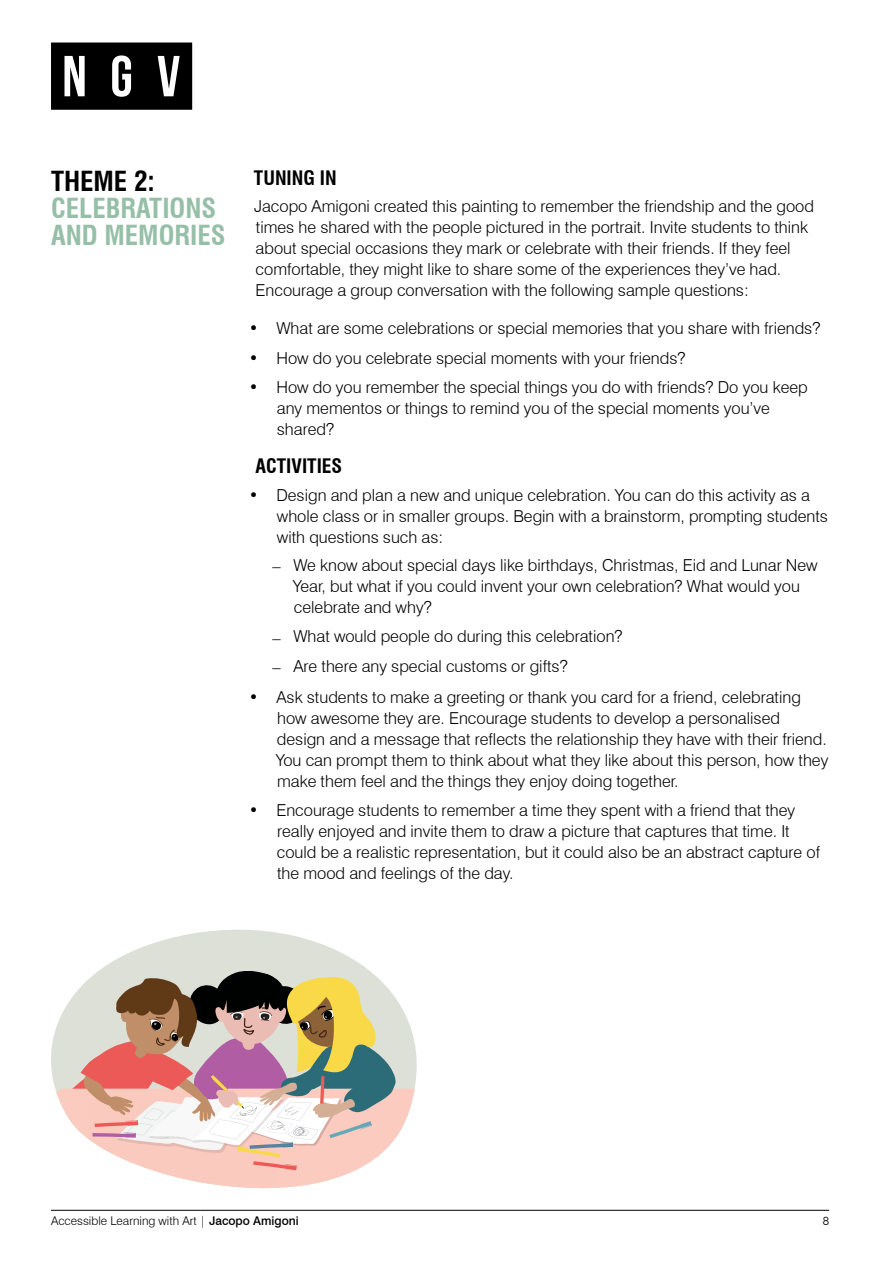
<style>
.page{position:relative;width:893px;height:1263px;background:#fff}
.page>*{position:absolute;margin:0;border:0;box-sizing:border-box;transform-origin:0 0}
.t1{font:700 condensed 27px/27px "Swiss 721 BT";color:#96bfa8}
.t2{font:700 condensed 27px "Swiss 721 BT";color:#000}
.t3{font:700 condensed 19.5px "Swiss 721 BT";color:#000}
.t4{font:300 16.5px/21px "Swiss 721 BT";color:#000}
.t5{font:300 12px "Swiss 721 BT";color:#000}
.s1{font-weight:500}
</style>
<div class="page">
<svg style="left:51px;top:43px;width:141px;height:67px;background:#2c2c2c"></svg>
<hr style="left:51px;top:1210px;width:778px;height:1px;background:#000">
<svg style="left:51px;top:929px;width:404px;height:282px"></svg>
<svg style="left:51px;top:970px;width:394px;height:218px"></svg>
<h1 class="t2" style="left:51px;top:165px;width:105px">THEME 2:</h1>
<h1 class="t1" style="left:51px;top:194px;width:176px">CELEBRATIONS<br>AND MEMORIES</h1>
<p class="t3" style="left:254px;top:166px;width:84px">TUNING IN</p>
<p class="t4" style="left:254px;top:196px;width:561px">Jacopo Amigoni created this painting to remember the friendship and the good times he shared with the people pictured in the portrait. Invite students to think about special occasions they mark or celebrate with their friends. If they feel comfortable, they might like to share some of the experiences they’ve had.<br>Encourage a group conversation with the following sample questions:</p>
<p class="t4" style="left:249px;top:318px;width:573px">• What are some celebrations or special memories that you share with friends?</p>
<p class="t4" style="left:249px;top:347px;width:438px">• How do you celebrate special moments with your friends?</p>
<p class="t4" style="left:277px;top:377px;width:532px;text-indent:-28px">• How do you remember the special things you do with friends? Do you keep any mementos or things to remind you of the special moments you’ve shared?</p>
<p class="t3" style="left:255px;top:455px;width:88px">ACTIVITIES</p>
<p class="t4" style="left:277px;top:484px;width:553px;text-indent:-28px">• Design and plan a new and unique celebration. You can do this activity as a whole class or in smaller groups. Begin with a brainstorm, prompting students with questions such as:</p>
<p class="t4" style="left:293px;top:554px;width:526px;text-indent:-20px">– We know about special days like birthdays, Christmas, Eid and Lunar New<br>Year, but what if you could invent your own celebration? What would you celebrate and why?</p>
<p class="t4" style="left:272px;top:626px;width:352px">– What would people do during this celebration?</p>
<p class="t4" style="left:272px;top:655px;width:297px">– Are there any special customs or gifts?</p>
<p class="t4" style="left:276px;top:686px;width:554px;text-indent:-27px">• Ask students to make a greeting or thank you card for a friend, celebrating how awesome they are. Encourage students to develop a personalised design and a message that reflects the relationship they have with their friend.<br>You can prompt them to think about what they like about this person, how they make them feel and the things they enjoy doing together.</p>
<p class="t4" style="left:277px;top:800px;width:545px;text-indent:-28px">• Encourage students to remember a time they spent with a friend that they really enjoyed and invite them to draw a picture that captures that time. It could be a realistic representation, but it could also be an abstract capture of the mood and feelings of the day.</p>
<p class="t5" style="left:51px;top:1214px;width:249px">Accessible Learning with Art | <span class="s1">Jacopo Amigoni</span></p>
<p class="t5" style="left:823px;top:1214px;width:8px">8</p>
</div>
